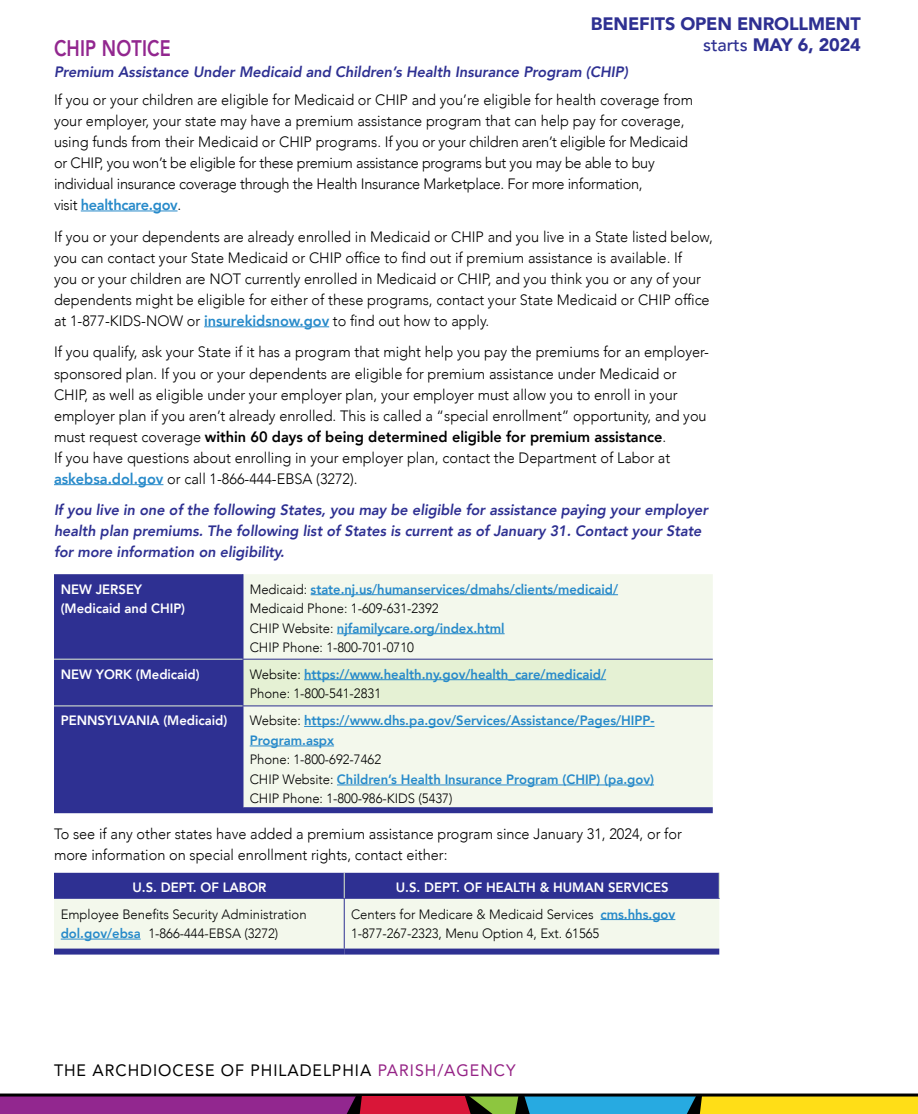
<style>
.page{position:relative;width:918px;height:1114px;background:#fff}
.page>*{position:absolute;margin:0;border:0;box-sizing:border-box;transform-origin:0 0}
.t1{font:800 22.5px "Avenir";letter-spacing:.01em;color:#92278f;scale:.8 1}
.t2{font:900 18px "Avenir";letter-spacing:-.01em;color:#2e3092}
.t3{font:16.5px "Avenir";letter-spacing:.06em;color:#000}
.t4{font:300 15px/21px "Avenir";color:#000}
.t5{font:300 15px/21px "Avenir";letter-spacing:-.02em;color:#000}
.t6{font:italic 800 15px/21px "Avenir";color:#2e3092;scale:.96 1}
.t7{font:italic 800 15px "Avenir";color:#2e3092}
.t8{font:300 13.5px/19.5px "Avenir";color:#000}
.t9{font:800 13.5px/19.5px "Avenir";color:#278aca;scale:.96 1}
.t10{font:800 13.5px/19.5px "Avenir";color:#278aca}
.t11{font:800 13.5px/19.5px "Avenir";color:#fff}
.s1{font-weight:500}
.s2{font-weight:800;color:#278aca}
.s3{font-weight:800}
.s4{font-weight:300;color:#000}
.s5{color:#952386}
</style>
<div class="page">
<div style="left:0;top:1095px;width:580px;height:18px;background:#92278f"></div>
<div style="left:523px;top:1095px;width:177px;height:18px;background:#27aae1"></div>
<div style="left:698px;top:1095px;width:220px;height:18px;background:#ffde17"></div>
<hr style="left:0;top:1093px;width:918px;height:3px;background:#000">
<svg style="left:328px;top:1096px;width:209px;height:17px;background:#983841"></svg>
<svg style="left:668px;top:1096px;width:34px;height:17px"></svg>
<hr style="left:81px;top:210px;width:97px;height:1px;background:#278aca">
<hr style="left:204px;top:326px;width:125px;height:1px;background:#278aca">
<hr style="left:54px;top:484px;width:109px;height:1px;background:#278aca">
<div style="left:54px;top:574px;width:189px;height:233px;background:#2e3092"></div>
<div style="left:244px;top:574px;width:469px;height:233px;background:#f3f8ec"></div>
<div style="left:243px;top:659px;width:470px;height:47px;background:#e5f1d4"></div>
<div style="left:54px;top:807px;width:189px;height:6px;background:#2e3092"></div>
<div style="left:243px;top:807px;width:470px;height:6px;background:#2e3092"></div>
<hr style="left:243px;top:574px;width:1px;height:84px;background:#2e3092">
<hr style="left:243px;top:659px;width:1px;height:46px;background:#2e3092">
<hr style="left:243px;top:658px;width:470px;height:1px;background:#2e3092">
<hr style="left:243px;top:705px;width:470px;height:1px;background:#2e3092">
<hr style="left:243px;top:706px;width:1px;height:101px;background:#2e3092">
<hr style="left:54px;top:658px;width:189px;height:1px;background:#e5f1d4">
<hr style="left:54px;top:705px;width:189px;height:1px;background:#e5f1d4">
<hr style="left:311px;top:594px;width:307px;height:1px;background:#278aca">
<hr style="left:337px;top:633px;width:168px;height:1px;background:#278aca">
<hr style="left:304px;top:679px;width:302px;height:1px;background:#278aca">
<hr style="left:304px;top:726px;width:351px;height:1px;background:#278aca">
<hr style="left:250px;top:745px;width:84px;height:1px;background:#278aca">
<hr style="left:337px;top:784px;width:317px;height:1px;background:#278aca">
<div style="left:54px;top:948px;width:290px;height:6px;background:#2e3092"></div>
<div style="left:344px;top:948px;width:375px;height:6px;background:#2e3092"></div>
<svg style="left:54px;top:872px;width:666px;height:79px;background:#abafcb"></svg>
<hr style="left:61px;top:938px;width:80px;height:1px;background:#278aca">
<hr style="left:601px;top:919px;width:74px;height:1px;background:#278aca">
<p class="t2" style="left:591px;top:8px;width:271px">BENEFITS OPEN ENROLLMENT</p>
<h1 class="t1" style="left:54px;top:31px;width:147px">CHIP NOTICE</h1>
<p class="t2" style="left:703px;top:29px;width:159px"><span class="s1">starts</span> MAY 6, 2024</p>
<p class="t7" style="left:54px;top:63px;width:576px">Premium Assistance Under Medicaid and Children’s Health Insurance Program (CHIP)</p>
<p class="t5" style="left:54px;top:89px;width:641px">If you or your children are eligible for Medicaid or CHIP and you’re eligible for health coverage from your employer, your state may have a premium assistance program that can help pay for coverage, using funds from their Medicaid or CHIP programs. If you or your children aren’t eligible for Medicaid or CHIP, you won’t be eligible for these premium assistance programs but you may be able to buy individual insurance coverage through the Health Insurance Marketplace. For more information,<br>visit <span class="s2">healthcare.gov</span>.</p>
<p class="t4" style="left:54px;top:226px;width:660px">If you or your dependents are already enrolled in Medicaid or CHIP and you live in a State listed below, you can contact your State Medicaid or CHIP office to find out if premium assistance is available. If<br>you or your children are NOT currently enrolled in Medicaid or CHIP, and you think you or any of your dependents might be eligible for either of these programs, contact your State Medicaid or CHIP office at 1-877-KIDS-NOW or <span class="s2">insurekidsnow.gov</span> to find out how to apply.</p>
<p class="t4" style="left:54px;top:342px;width:657px">If you qualify, ask your State if it has a program that might help you pay the premiums for an employer&shy;sponsored plan. If you or your dependents are eligible for premium assistance under Medicaid or CHIP, as well as eligible under your employer plan, your employer must allow you to enroll in your employer plan if you aren’t already enrolled. This is called a “special enrollment” opportunity, and you must request coverage <span class="s3">within 60 days of being determined eligible for premium assistance</span>.<br>If you have questions about enrolling in your employer plan, contact the Department of Labor at <span class="s2">askebsa.dol.gov</span> or call 1-866-444-EBSA (3272).</p>
<p class="t6" style="left:54px;top:500px;width:683px">If you live in one of the following States, you may be eligible for assistance paying your employer health plan premiums. The following list of States is current as of January 31. Contact your State for more information on eligibility.</p>
<p class="t11" style="left:61px;top:579px;width:126px">NEW JERSEY (Medicaid and CHIP)</p>
<p class="t9" style="left:250px;top:579px;width:385px"><span class="s4">Medicaid:</span> state.nj.us/humanservices/dmahs/clients/medicaid/ <span class="s4">Medicaid Phone: 1-609-631-2392<br>CHIP Website:</span> njfamilycare.org/index.html<br><span class="s4">CHIP Phone: 1-800-701-0710</span></p>
<p class="t11" style="left:61px;top:664px;width:140px">NEW YORK (Medicaid)</p>
<p class="t10" style="left:250px;top:664px;width:358px"><span class="s4">Website:</span> https://www.health.ny.gov/health_care/medicaid/<br><span class="s4">Phone: 1-800-541-2831</span></p>
<p class="t11" style="left:61px;top:711px;width:168px">PENNSYLVANIA (Medicaid)</p>
<p class="t10" style="left:250px;top:711px;width:406px"><span class="s4">Website:</span> https://www.dhs.pa.gov/Services/Assistance/Pages/HIPP-<br>Program.aspx</p>
<p class="t8" style="left:250px;top:750px;width:406px">Phone: 1-800-692-7462<br>CHIP Website: <span class="s2">Children’s Health Insurance Program (CHIP) (pa.gov)<br></span>CHIP Phone: 1-800-986-KIDS (5437)</p>
<p class="t4" style="left:54px;top:823px;width:629px">To see if any other states have added a premium assistance program since January 31, 2024, or for more information on special enrollment rights, contact either:</p>
<p class="t11" style="left:132px;top:877px;width:136px">U.S. DEPT. OF LABOR</p>
<p class="t11" style="left:396px;top:877px;width:274px">U.S. DEPT. OF HEALTH &amp; HUMAN SERVICES</p>
<p class="t8" style="left:61px;top:904px;width:247px">Employee Benefits Security Administration <span class="s2">dol.gov/ebsa</span> 1-866-444-EBSA (3272)</p>
<p class="t8" style="left:351px;top:904px;width:326px">Centers for Medicare &amp; Medicaid Services <span class="s2">cms.hhs.gov<br></span>1-877-267-2323, Menu Option 4, Ext. 61565</p>
<p class="t3" style="left:54px;top:1057px;width:463px">THE ARCHDIOCESE OF PHILADELPHIA <span class="s5">PARISH/AGENCY</span></p>
</div>
